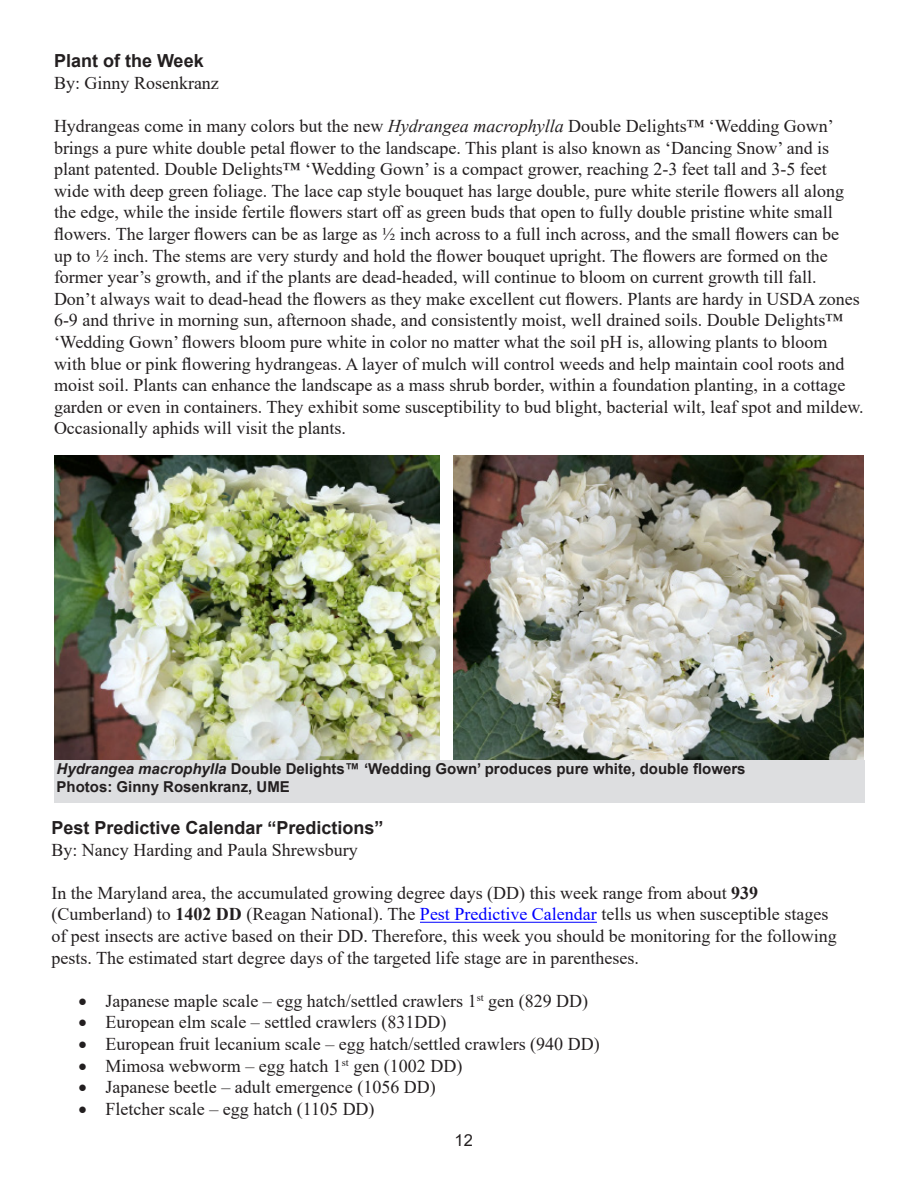
<style>
.page{position:relative;width:918px;height:1188px;background:#fff}
.page>*{position:absolute;margin:0;border:0;box-sizing:border-box;transform-origin:0 0}
.Normal__Web{font:18px/21.6px "Times New Roman";color:#231f20}
.Headline{font:700 18px "Arial";color:#231f20}
.t1{font:16.5px "Arial";color:#231f20}
.Photo_credit{font:700 15px "Arial";color:#231f20}
.s1{font-style:italic}
.s2{font-weight:700}
.s3{color:#00f}
</style>
<div class="page">
<div style="left:54px;top:760px;width:810px;height:43px;background:#dddee0"></div>
<img style="left:54px;top:456px;width:386px;height:304px">
<img style="left:453px;top:456px;width:411px;height:304px">
<hr style="left:420px;top:922px;width:177px;height:1px;background:#00f">
<p class="Headline" style="left:54px;top:48px;width:151px">Plant of the Week</p>
<p class="Normal__Web" style="left:54px;top:71px;width:166px">By: Ginny Rosenkranz</p>
<p class="Normal__Web" style="left:54px;top:115px;width:811px">Hydrangeas come in many colors but the new <span class="s1">Hydrangea macrophylla</span> Double Delights™ ‘Wedding Gown’ brings a pure white double petal flower to the landscape. This plant is also known as ‘Dancing Snow’ and is plant patented. Double Delights™ ‘Wedding Gown’ is a compact grower, reaching 2-3 feet tall and 3-5 feet wide with deep green foliage. The lace cap style bouquet has large double, pure white sterile flowers all along the edge, while the inside fertile flowers start off as green buds that open to fully double pristine white small flowers. The larger flowers can be as large as ½ inch across to a full inch across, and the small flowers can be<br>up to ½ inch. The stems are very sturdy and hold the flower bouquet upright. The flowers are formed on the former year’s growth, and if the plants are dead-headed, will continue to bloom on current growth till fall.<br>Don’t always wait to dead-head the flowers as they make excellent cut flowers. Plants are hardy in USDA zones 6-9 and thrive in morning sun, afternoon shade, and consistently moist, well drained soils. Double Delights™ ‘Wedding Gown’ flowers bloom pure white in color no matter what the soil pH is, allowing plants to bloom with blue or pink flowering hydrangeas. A layer of mulch will control weeds and help maintain cool roots and moist soil. Plants can enhance the landscape as a mass shrub border, within a foundation planting, in a cottage garden or even in containers. They exhibit some susceptibility to bud blight, bacterial wilt, leaf spot and mildew.<br>Occasionally aphids will visit the plants.</p>
<p class="Photo_credit" style="left:57px;top:758px;width:691px"><span class="s1">Hydrangea macrophylla</span> Double Delights™ ‘Wedding Gown’ produces pure white, double flowers</p>
<p class="Photo_credit" style="left:57px;top:776px;width:235px">Photos: Ginny Rosenkranz, UME</p>
<p class="Headline" style="left:51px;top:815px;width:334px">Pest Predictive Calendar “Predictions”</p>
<p class="Normal__Web" style="left:51px;top:838px;width:308px">By: Nancy Harding and Paula Shrewsbury</p>
<p class="Normal__Web" style="left:51px;top:881px;width:787px">In the Maryland area, the accumulated growing degree days (DD) this week range from about <span class="s2">939 </span>(Cumberland) to <span class="s2">1402 DD</span> (Reagan National). The <span class="s3">Pest Predictive Calendar</span> tells us when susceptible stages of pest insects are active based on their DD. Therefore, this week you should be monitoring for the following pests. The estimated start degree days of the targeted life stage are in parentheses.</p>
<p class="Normal__Web" style="left:78px;top:989px;width:511px">• Japanese maple scale – egg hatch/settled crawlers 1<sup>st</sup> gen (829 DD)</p>
<p class="Normal__Web" style="left:78px;top:1011px;width:369px">• European elm scale – settled crawlers (831DD)</p>
<p class="Normal__Web" style="left:78px;top:1033px;width:523px">• European fruit lecanium scale – egg hatch/settled crawlers (940 DD)</p>
<p class="Normal__Web" style="left:78px;top:1054px;width:385px">• Mimosa webworm – egg hatch 1<sup>st</sup> gen (1002 DD)</p>
<p class="Normal__Web" style="left:78px;top:1076px;width:359px">• Japanese beetle – adult emergence (1056 DD)</p>
<p class="Normal__Web" style="left:78px;top:1097px;width:298px">• Fletcher scale – egg hatch (1105 DD)</p>
<p class="t1" style="left:455px;top:1129px;width:20px">12</p>
</div>
